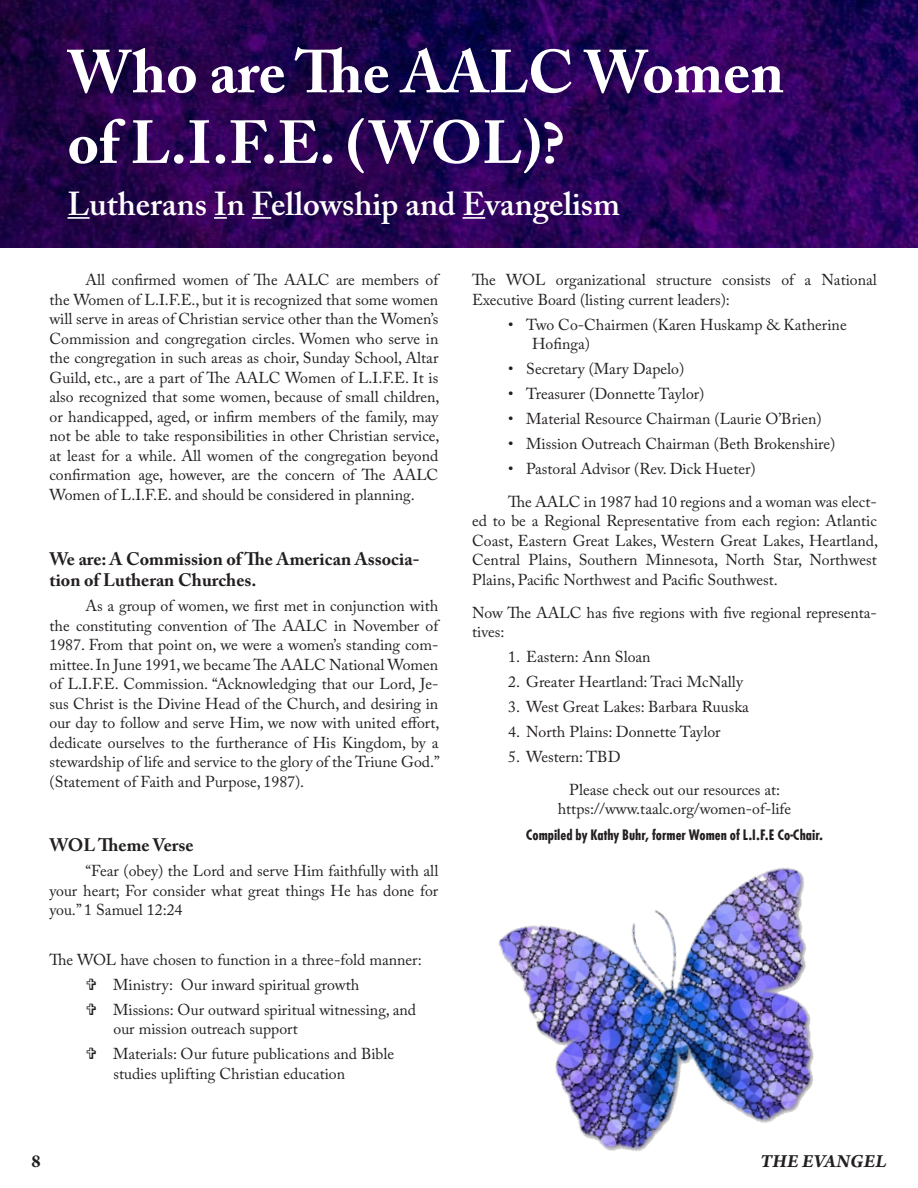
<style>
.page{position:relative;width:918px;height:1188px;background:#fff}
.page>*{position:absolute;margin:0;border:0;box-sizing:border-box;transform-origin:0 0}
.t1{font:700 60px/70.7px "Adobe Caslon Pro";color:#fff}
.t2{font:600 33px "Adobe Caslon Pro";color:#fff}
.t3{font:italic 700 19.5px "Arno Pro";letter-spacing:.01em;color:#231f20}
.t4{font:700 19.5px "Arno Pro";color:#231f20}
.t5{font:700 18px/21.6px "Adobe Caslon Pro";color:#231f20}
.t6{font:15.75px/19.5px "Adobe Caslon Pro";color:#231f20}
.t7{font:700 condensed 15.75px "ST Function";color:#231f20}
</style>
<div class="page">
<img style="left:0;top:0;width:918px;height:247px">
<hr style="left:68px;top:217px;width:22px;height:2px;background:#fff">
<svg style="left:214px;top:217px;width:13px;height:2px"></svg>
<svg style="left:252px;top:217px;width:19px;height:2px"></svg>
<hr style="left:463px;top:217px;width:22px;height:2px;background:#fff">
<img style="left:498px;top:867px;width:316px;height:284px">
<h1 class="t1" style="left:68px;top:36px;width:718px">Who are The AALC Women of L.I.F.E. (WOL)?</h1>
<h2 class="t2" style="left:68px;top:184px;width:554px">Lutherans In Fellowship and Evangelism</h2>
<p class="t6" style="left:50px;top:270px;width:392px;text-align:justify;text-indent:36px">All confirmed women of The AALC are members of the Women of L.I.F.E., but it is recognized that some women will serve in areas of Christian service other than the Women’s Commission and congregation circles. Women who serve in the congregation in such areas as choir, Sunday School, Altar Guild, etc., are a part of The AALC Women of L.I.F.E. It is also recognized that some women, because of small children, or handicapped, aged, or infirm members of the family, may not be able to take responsibilities in other Christian service, at least for a while. All women of the congregation beyond confirmation age, however, are the concern of The AALC Women of L.I.F.E. and should be considered in planning.</p>
<p class="t5" style="left:50px;top:548px;width:372px">We are: A Commission of The American Associa&shy;tion of Lutheran Churches.</p>
<p class="t6" style="left:50px;top:596px;width:392px;text-align:justify;text-indent:36px">As a group of women, we first met in conjunction with the constituting convention of The AALC in November of 1987. From that point on, we were a women’s standing com&shy;mittee. In June 1991, we became The AALC National Women of L.I.F.E. Commission. “Acknowledging that our Lord, Je&shy;sus Christ is the Divine Head of the Church, and desiring in our day to follow and serve Him, we now with united effort, dedicate ourselves to the furtherance of His Kingdom, by a stewardship of life and service to the glory of the Triune God.” (Statement of Faith and Purpose, 1987).</p>
<p class="t5" style="left:50px;top:834px;width:146px">WOL Theme Verse</p>
<p class="t6" style="left:50px;top:861px;width:390px;text-align:justify;text-indent:36px">“Fear (obey) the Lord and serve Him faithfully with all your heart; For consider what great things He has done for you.” 1 Samuel 12:24</p>
<p class="t6" style="left:113px;top:947px;width:310px;line-height:24.9px;text-indent:-64px">The WOL have chosen to function in a three-fold manner:<br>Ministry: Our inward spiritual growth<br>Missions: Our outward spiritual witnessing, and</p>
<p class="t6" style="left:113px;top:1017px;width:283px;line-height:24.9px">our mission outreach support<br>Materials: Our future publications and Bible</p>
<p class="t6" style="left:113px;top:1064px;width:233px">studies uplifting Christian education</p>
<p class="t6" style="left:472px;top:270px;width:406px">The WOL organizational structure consists of a National<br>Executive Board (listing current leaders):</p>
<p class="t6" style="left:532px;top:315px;width:316px;text-indent:-24px">• Two Co-Chairmen (Karen Huskamp &amp; Katherine<br>Hofinga)</p>
<p class="t6" style="left:508px;top:359px;width:178px">• Secretary (Mary Dapelo)</p>
<p class="t6" style="left:508px;top:384px;width:198px">• Treasurer (Donnette Taylor)</p>
<p class="t6" style="left:508px;top:409px;width:315px">• Material Resource Chairman (Laurie O’Brien)</p>
<p class="t6" style="left:508px;top:434px;width:329px">• Mission Outreach Chairman (Beth Brokenshire)</p>
<p class="t6" style="left:508px;top:452px;width:370px;line-height:33px">• Pastoral Advisor (Rev. Dick Hueter)<br>The AALC in 1987 had 10 regions and a woman was elect-</p>
<p class="t6" style="left:472px;top:511px;width:407px;text-align:justify">ed to be a Regional Representative from each region: Atlantic Coast, Eastern Great Lakes, Western Great Lakes, Heartland, Central Plains, Southern Minnesota, North Star, Northwest Plains, Pacific Northwest and Pacific Southwest.</p>
<p class="t6" style="left:472px;top:603px;width:406px">Now The AALC has five regions with five regional representa&shy;tives:</p>
<p class="t6" style="left:508px;top:647px;width:144px">1. Eastern: Ann Sloan</p>
<p class="t6" style="left:508px;top:672px;width:236px">2. Greater Heartland: Traci McNally</p>
<p class="t6" style="left:508px;top:697px;width:242px">3. West Great Lakes: Barbara Ruuska</p>
<p class="t6" style="left:508px;top:722px;width:214px">4. North Plains: Donnette Taylor</p>
<p class="t6" style="left:569px;top:740px;width:213px;line-height:33px;text-indent:-61px">5. Western: TBD<br>Please check out our resources at:</p>
<p class="t6" style="left:558px;top:799px;width:235px">https://www.taalc.org/women-of-life</p>
<p class="t7" style="left:526px;top:826px;width:299px">Compiled by Kathy Buhr, former Women of L.I.F.E Co-Chair.</p>
<p class="t4" style="left:31px;top:1150px;width:11px">8</p>
<p class="t3" style="left:761px;top:1149px;width:128px">tHE e VANGEL</p>
</div>
